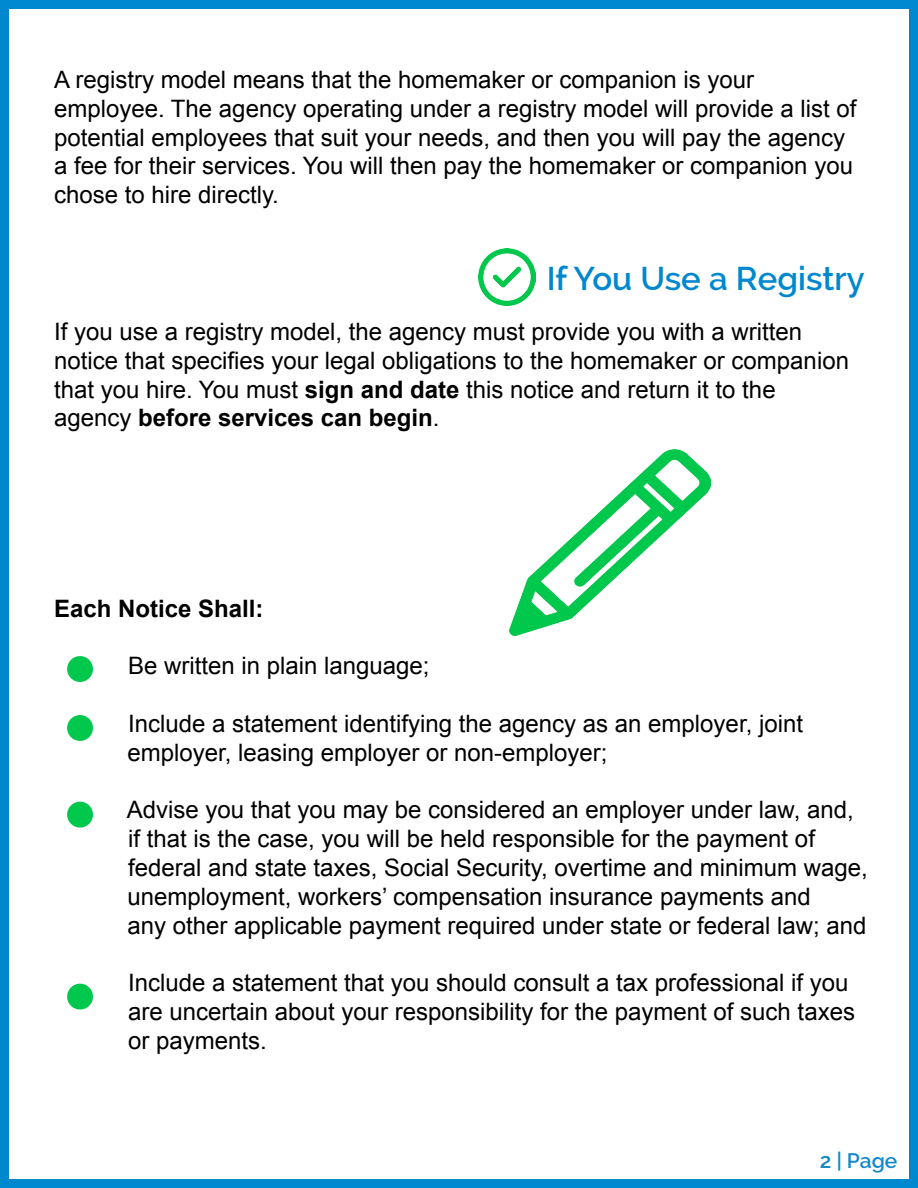
<style>
.page{position:relative;width:918px;height:1188px;background:#fff}
.page>*{position:absolute;margin:0;border:0;box-sizing:border-box;transform-origin:0 0}
.t1{font:600 33px "Raleway";color:#0088ce}
.t2{font:24px/28.8px "Arial";color:#000}
.t3{font:700 24px "Arial";color:#000}
.t4{font:600 21px "Raleway";color:#1388ca}
.s1{font-weight:700}
</style>
<div class="page">
<div style="left:67px;top:984px;width:26px;height:26px;background:#00c84d;border-radius:50%"></div>
<div style="left:0;top:0;width:918px;height:1188px;border:9px solid #0088ce"></div>
<img style="left:510px;top:449px;width:201px;height:187px">
<img style="left:478px;top:249px;width:57px;height:56px">
<div style="left:67px;top:656px;width:26px;height:26px;background:#00c84d;border-radius:50%"></div>
<div style="left:67px;top:802px;width:26px;height:26px;background:#00c84d;border-radius:50%"></div>
<div style="left:67px;top:715px;width:26px;height:26px;background:#00c84d;border-radius:50%"></div>
<p class="t2" style="left:54px;top:65px;width:804px">A registry model means that the homemaker or companion is your employee. The agency operating under a registry model will provide a list of potential employees that suit your needs, and then you will pay the agency a fee for their services. You will then pay the homemaker or companion you chose to hire directly.</p>
<h1 class="t1" style="left:547px;top:259px;width:319px">If You Use a Registry</h1>
<p class="t2" style="left:54px;top:317px;width:797px">If you use a registry model, the agency must provide you with a written notice that specifies your legal obligations to the homemaker or companion that you hire. You must <span class="s1">sign and date</span> this notice and return it to the agency <span class="s1">before services can begin</span>.</p>
<p class="t3" style="left:54px;top:592px;width:211px">Each Notice Shall:</p>
<p class="t2" style="left:128px;top:652px;width:303px">Be written in plain language;</p>
<p class="t2" style="left:127px;top:710px;width:677px">Include a statement identifying the agency as an employer, joint employer, leasing employer or non-employer;</p>
<p class="t2" style="left:127px;top:796px;width:743px">Advise you that you may be considered an employer under law, and, if that is the case, you will be held responsible for the payment of federal and state taxes, Social Security, overtime and minimum wage, unemployment, workers’ compensation insurance payments and<br>any other applicable payment required under state or federal law; and</p>
<p class="t2" style="left:128px;top:969px;width:729px">Include a statement that you should consult a tax professional if you are uncertain about your responsibility for the payment of such taxes or payments.</p>
<p class="t4" style="left:820px;top:1149px;width:79px">2 | Page</p>
</div>
